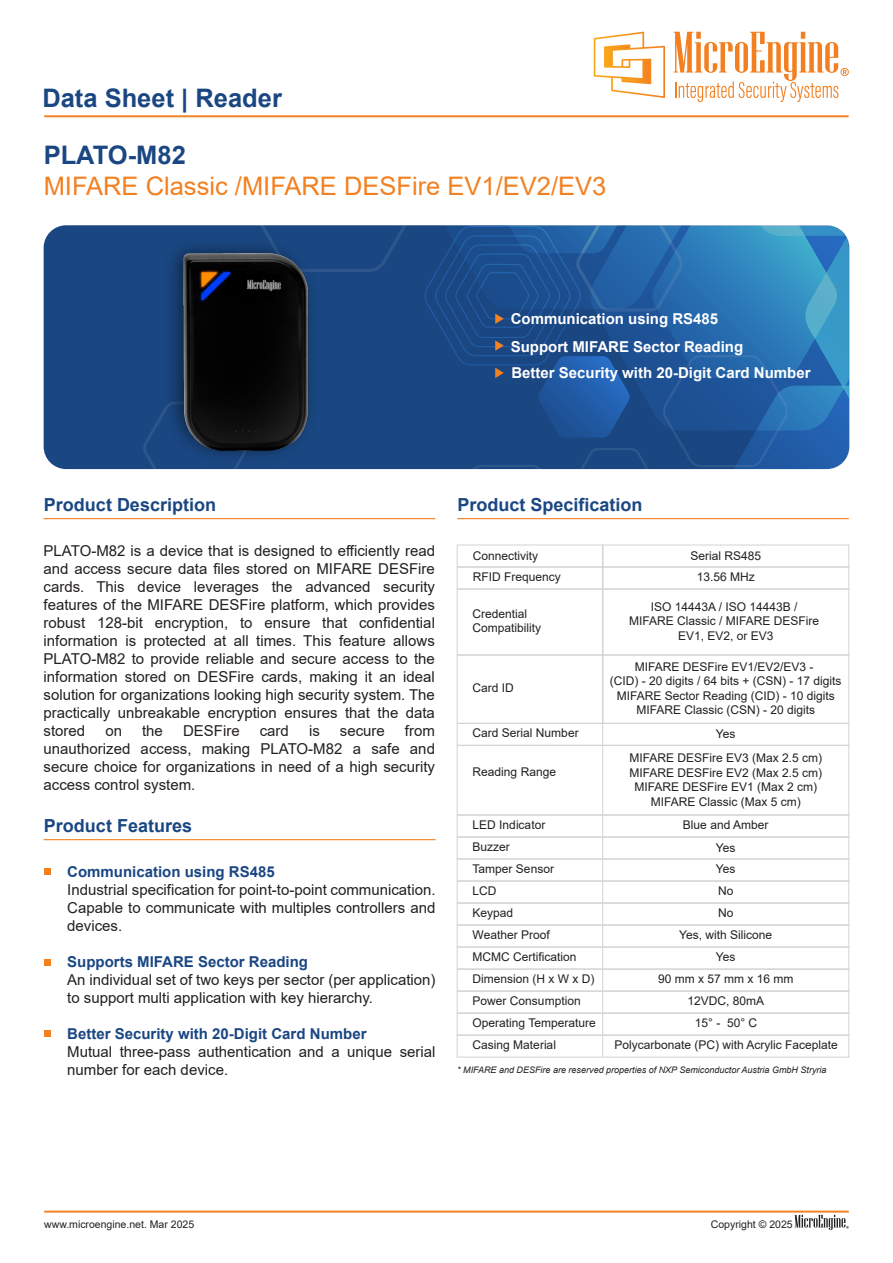
<style>
.page{position:relative;width:893px;height:1263px;background:#fff}
.page>*{position:absolute;margin:0;border:0;box-sizing:border-box;transform-origin:0 0}
.t1{font:25.5px "Arial";color:#f38020}
.t2{font:700 25.5px "Arial";color:#1a4782}
.t3{font:700 18px "Arial";color:#1a4782}
.t4{font:15px/18px "Arial";color:#231f20;text-align:justify}
.t5{font:700 15px "Arial";color:#1a4683}
.t6{font:700 15px/28px "Arial";color:#fff}
.t7{font:12px/14.4px "Arial";color:#231f20;text-align:center}
.t8{font:10.5px "Arial";color:#231f20}
.t9{font:italic 9px "Arial";color:#231f20}
</style>
<div class="page">
<div style="left:457px;top:881px;width:392px;height:22px;border:1px solid #d1d3d4"></div>
<div style="left:457px;top:903px;width:392px;height:22px;border:1px solid #d1d3d4"></div>
<div style="left:457px;top:859px;width:392px;height:22px;border:1px solid #d1d3d4"></div>
<div style="left:457px;top:815px;width:392px;height:22px;border:1px solid #d1d3d4"></div>
<div style="left:457px;top:655px;width:146px;height:69px;border:1px solid #d1d3d4"></div>
<div style="left:602px;top:655px;width:247px;height:69px;border:1px solid #d1d3d4"></div>
<div style="left:44px;top:225px;width:805px;height:244px;background:#1a4782;border-radius:22px"></div>
<hr style="left:44px;top:1211px;width:805px;height:1px;background:#f38020">
<hr style="left:44px;top:115px;width:805px;height:2px;background:#f38020">
<svg style="left:674px;top:32px;width:175px;height:70px"></svg>
<svg style="left:594px;top:32px;width:71px;height:66px"></svg>
<svg style="left:795px;top:1215px;width:54px;height:15px"></svg>
<hr style="left:44px;top:518px;width:391px;height:1px;background:#f38020">
<hr style="left:457px;top:518px;width:392px;height:1px;background:#f38020">
<div style="left:457px;top:1013px;width:392px;height:22px;border:1px solid #d1d3d4"></div>
<svg style="left:456px;top:968px;width:394px;height:24px"></svg>
<svg style="left:456px;top:924px;width:394px;height:24px"></svg>
<div style="left:457px;top:837px;width:392px;height:22px;border:1px solid #d1d3d4"></div>
<div style="left:457px;top:947px;width:392px;height:22px;border:1px solid #d1d3d4"></div>
<svg style="left:456px;top:744px;width:394px;height:72px"></svg>
<div style="left:457px;top:1035px;width:392px;height:22px;border:1px solid #d1d3d4"></div>
<div style="left:457px;top:991px;width:392px;height:22px;border:1px solid #d1d3d4"></div>
<hr style="left:602px;top:545px;width:1px;height:512px;background:#d1d3d4">
<div style="left:457px;top:545px;width:146px;height:22px;border:1px solid #d1d3d4"></div>
<div style="left:602px;top:545px;width:247px;height:22px;border:1px solid #d1d3d4"></div>
<div style="left:457px;top:589px;width:146px;height:66px;border:1px solid #d1d3d4"></div>
<div style="left:602px;top:589px;width:247px;height:66px;border:1px solid #d1d3d4"></div>
<div style="left:457px;top:567px;width:146px;height:22px;border:1px solid #d1d3d4"></div>
<div style="left:602px;top:567px;width:247px;height:22px;border:1px solid #d1d3d4"></div>
<svg style="left:367px;top:225px;width:482px;height:244px"></svg>
<hr style="left:44px;top:839px;width:392px;height:1px;background:#f38020">
<svg style="left:44px;top:868px;width:6px;height:6px"></svg>
<svg style="left:44px;top:959px;width:6px;height:6px"></svg>
<svg style="left:44px;top:1030px;width:6px;height:6px"></svg>
<img style="left:129px;top:225px;width:238px;height:245px">
<h1 class="t2" style="left:42px;top:80px;width:241px">Data Sheet | Reader</h1>
<h1 class="t2" style="left:44px;top:137px;width:144px">PLATO-M82</h1>
<h1 class="t1" style="left:44px;top:168px;width:564px">MIFARE Classic /MIFARE DESFire EV1/EV2/EV3</h1>
<p class="t6" style="left:511px;top:304px;width:234px">Communication using RS485<br>Support MIFARE Sector Reading</p>
<p class="t6" style="left:511px;top:359px;width:301px">Better Security with 20-Digit Card Number</p>
<p class="t3" style="left:44px;top:492px;width:174px">Product Description</p>
<p class="t3" style="left:458px;top:492px;width:187px">Product Specification</p>
<p class="t7" style="left:473px;top:545px;width:90px;line-height:21px;text-align:left">Connectivity<br>RFID Frequency</p>
<p class="t7" style="left:690px;top:545px;width:72px;line-height:21px">Serial RS485<br>13.56 MHz</p>
<p class="t4" style="left:44px;top:541px;width:393px">PLATO-M82 is a device that is designed to efficiently read and access secure data files stored on MIFARE DESFire cards. This device leverages the advanced security features of the MIFARE DESFire platform, which provides robust 128-bit encryption, to ensure that confidential information is protected at all times. This feature allows PLATO-M82 to provide reliable and secure access to the information stored on DESFire cards, making it an ideal solution for organizations looking high security system. The practically unbreakable encryption ensures that the data stored</p>
<p class="t7" style="left:629px;top:599px;width:192px">ISO 14443A / ISO 14443B /<br>MIFARE Classic / MIFARE DESFire<br>EV1, EV2, or EV3</p>
<p class="t7" style="left:473px;top:606px;width:70px;text-align:left">Credential<br>Compatibility</p>
<p class="t7" style="left:610px;top:659px;width:233px">MIFARE DESFire EV1/EV2/EV3 -<br>(CID) - 20 digits / 64 bits + (CSN) - 17 digits MIFARE Sector Reading (CID) - 10 digits MIFARE Classic (CSN) - 20 digits</p>
<p class="t7" style="left:629px;top:751px;width:194px">MIFARE DESFire EV3 (Max 2.5 cm)<br>MIFARE DESFire EV2 (Max 2.5 cm)<br>MIFARE DESFire EV1 (Max 2 cm)<br>MIFARE Classic (Max 5 cm)</p>
<p class="t7" style="left:473px;top:681px;width:43px">Card ID</p>
<p class="t4" style="left:44px;top:721px;width:393px;text-indent:361px">from unauthorized access, making PLATO-M82 a safe and secure choice for organizations in need of a high security access control system.</p>
<p class="t4" style="left:105px;top:721px;width:18px">on</p>
<p class="t4" style="left:142px;top:721px;width:22px">the</p>
<p class="t4" style="left:183px;top:721px;width:58px">DESFire</p>
<p class="t4" style="left:260px;top:721px;width:31px">card</p>
<p class="t4" style="left:309px;top:721px;width:12px">is</p>
<p class="t4" style="left:340px;top:721px;width:47px">secure</p>
<p class="t7" style="left:473px;top:726px;width:108px">Card Serial Number</p>
<p class="t7" style="left:716px;top:726px;width:21px">Yes</p>
<p class="t7" style="left:473px;top:764px;width:85px">Reading Range</p>
<p class="t3" style="left:44px;top:813px;width:150px">Product Features</p>
<p class="t5" style="left:67px;top:861px;width:209px">Communication using RS485</p>
<p class="t4" style="left:67px;top:880px;width:370px">Industrial specification for point-to-point communication.<br>Capable to communicate with multiples controllers and devices.</p>
<p class="t5" style="left:67px;top:951px;width:242px">Supports MIFARE Sector Reading</p>
<p class="t4" style="left:67px;top:970px;width:370px">An individual set of two keys per sector (per application) to support multi application with key hierarchy.</p>
<p class="t5" style="left:67px;top:1023px;width:301px">Better Security with 20-Digit Card Number</p>
<p class="t4" style="left:67px;top:1042px;width:370px">Mutual three-pass authentication and a unique serial number for each device.</p>
<p class="t7" style="left:473px;top:818px;width:74px">LED Indicator</p>
<p class="t7" style="left:473px;top:840px;width:39px">Buzzer</p>
<p class="t7" style="left:683px;top:818px;width:87px">Blue and Amber</p>
<p class="t7" style="left:716px;top:840px;width:21px">Yes</p>
<p class="t7" style="left:473px;top:861px;width:83px">Tamper Sensor</p>
<p class="t7" style="left:716px;top:862px;width:21px">Yes</p>
<p class="t7" style="left:473px;top:883px;width:25px">LCD</p>
<p class="t7" style="left:718px;top:884px;width:17px">No</p>
<p class="t7" style="left:473px;top:906px;width:42px">Keypad</p>
<p class="t7" style="left:718px;top:906px;width:17px">No</p>
<p class="t7" style="left:473px;top:927px;width:79px">Weather Proof</p>
<p class="t7" style="left:679px;top:928px;width:94px">Yes, with Silicone</p>
<p class="t7" style="left:473px;top:949px;width:106px">MCMC Certification</p>
<p class="t7" style="left:716px;top:950px;width:21px">Yes</p>
<p class="t7" style="left:473px;top:971px;width:124px">Dimension (H x W x D)</p>
<p class="t7" style="left:658px;top:972px;width:137px">90 mm x 57 mm x 16 mm</p>
<p class="t7" style="left:473px;top:994px;width:110px">Power Consumption</p>
<p class="t7" style="left:687px;top:994px;width:78px">12VDC, 80mA</p>
<p class="t7" style="left:473px;top:1015px;width:125px">Operating Temperature</p>
<p class="t7" style="left:695px;top:1016px;width:64px">15° - 50° C</p>
<p class="t9" style="left:457px;top:1064px;width:371px">* MIFARE and DESFire are reserved properties of NXP Semiconductor Austria GmbH Stryria</p>
<p class="t7" style="left:473px;top:1037px;width:85px">Casing Material</p>
<p class="t7" style="left:614px;top:1038px;width:225px">Polycarbonate (PC) with Acrylic Faceplate</p>
<p class="t8" style="left:44px;top:1217px;width:151px">www.microengine.net. Mar 2025</p>
<p class="t8" style="left:711px;top:1217px;width:83px">Copyright © 2025</p>
</div>
